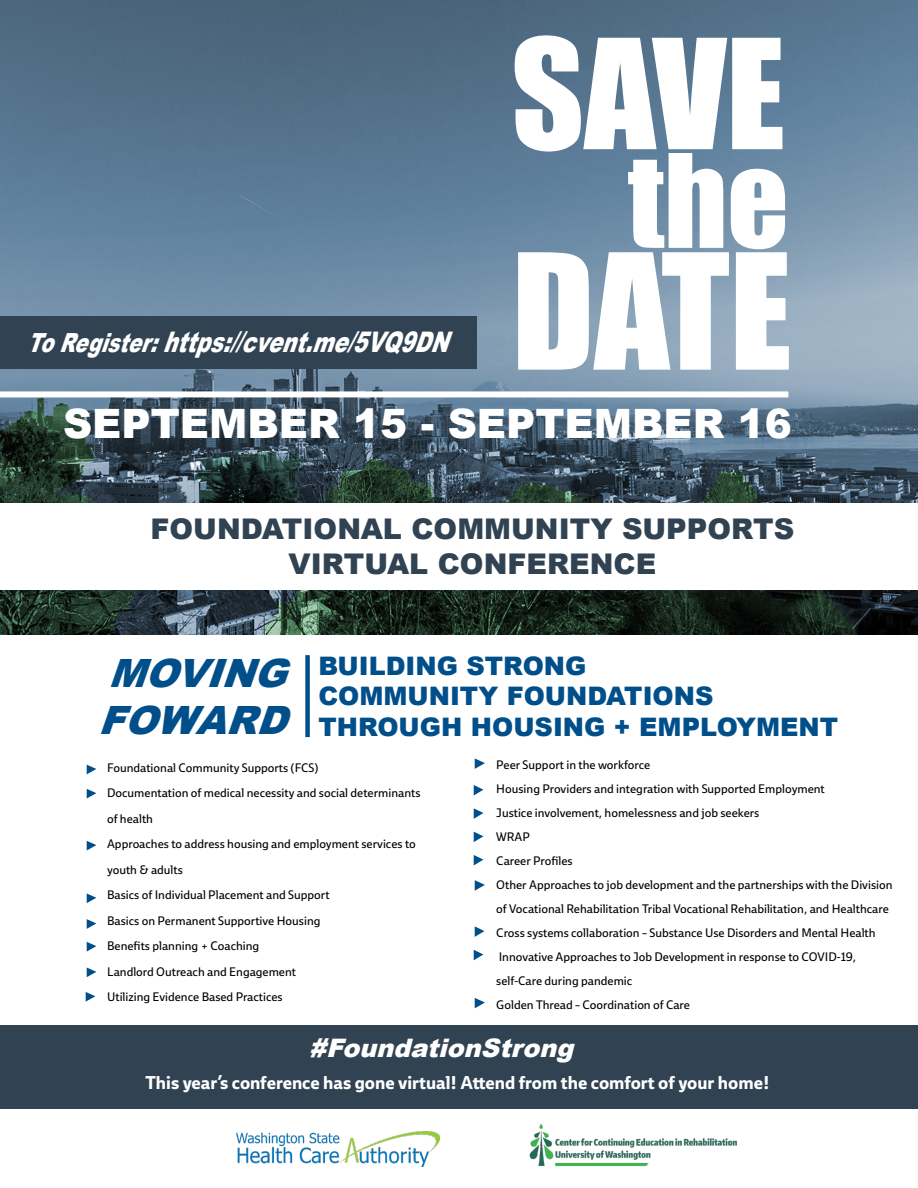
<style>
.page{position:relative;width:918px;height:1188px;background:#fff}
.page>*{position:absolute;margin:0;border:0;box-sizing:border-box;transform-origin:0 0}
.t1{font:148.5px "Impact";color:#fff}
.t2{font:141px "Impact";color:#fff}
.t3{font:120px "Impact";color:#fff}
.t4{font:900 40.5px "Arial";color:#fff}
.t5{font:italic 900 39px "Arial";color:#004f8a}
.t6{font:900 28.5px "Arial";color:#314352}
.t7{font:italic 900 28.35px "Arial";color:#fff;scale:.74 1}
.t8{font:900 25.5px "Arial";color:#004f8a}
.t9{font:italic 900 25.5px "Arial";color:#fff}
.t10{font:700 18px "Ebony";color:#fff}
.t11{font:12px/25.5px "Ebony";color:#000}
.s1{font-size:26.25px}
</style>
<div class="page">
<img style="left:0;top:0;width:918px;height:634px">
<div style="left:0;top:391px;width:788px;height:6px;background:#fff"></div>
<div style="left:305px;top:655px;width:5px;height:82px;background:#004f8a"></div>
<div style="left:0;top:503px;width:918px;height:87px;background:#fff"></div>
<div style="left:0;top:1026px;width:918px;height:83px;background:#314352"></div>
<img style="left:237px;top:1132px;width:203px;height:34px">
<img style="left:529px;top:1124px;width:208px;height:43px">
<svg style="left:475px;top:998px;width:10px;height:10px"></svg>
<svg style="left:475px;top:880px;width:10px;height:11px"></svg>
<svg style="left:475px;top:758px;width:10px;height:11px"></svg>
<svg style="left:87px;top:765px;width:9px;height:9px"></svg>
<svg style="left:87px;top:789px;width:9px;height:10px"></svg>
<svg style="left:87px;top:841px;width:9px;height:9px"></svg>
<svg style="left:87px;top:893px;width:9px;height:10px"></svg>
<svg style="left:87px;top:919px;width:9px;height:10px"></svg>
<svg style="left:87px;top:942px;width:9px;height:10px"></svg>
<svg style="left:87px;top:968px;width:9px;height:9px"></svg>
<svg style="left:86px;top:992px;width:9px;height:10px"></svg>
<div style="left:0;top:317px;width:476px;height:52px;background:#314352"></div>
<svg style="left:474px;top:832px;width:9px;height:10px"></svg>
<svg style="left:474px;top:808px;width:9px;height:11px"></svg>
<svg style="left:474px;top:785px;width:9px;height:11px"></svg>
<svg style="left:474px;top:855px;width:9px;height:10px"></svg>
<svg style="left:475px;top:926px;width:9px;height:11px"></svg>
<svg style="left:474px;top:950px;width:9px;height:10px"></svg>
<p class="t2" style="left:511px;top:-15px;width:275px">SAVE</p>
<p class="t3" style="left:628px;top:108px;width:162px">the</p>
<p class="t1" style="left:512px;top:196px;width:281px">DATE</p>
<p class="t4" style="left:63px;top:394px;width:730px">SEPTEMBER 15 - SEPTEMBER 16</p>
<p class="t7" style="left:27px;top:321px;width:588px"><span class="s1">ToRegister:</span>https://cvent.me/5VQ9DN</p>
<p class="t6" style="left:151px;top:508px;width:645px">FOUNDATIONAL COMMUNITY SUPPORTS</p>
<p class="t6" style="left:289px;top:543px;width:369px">VIRTUAL CONFERENCE</p>
<p class="t5" style="left:108px;top:645px;width:198px">MOVING</p>
<p class="t5" style="left:98px;top:692px;width:208px">FOWARD</p>
<p class="t8" style="left:318px;top:647px;width:270px">BUILDING STRONG</p>
<p class="t8" style="left:318px;top:678px;width:397px">COMMUNITY FOUNDATIONS</p>
<p class="t8" style="left:318px;top:708px;width:521px">THROUGH HOUSING + EMPLOYMENT</p>
<p class="t11" style="left:107px;top:755px;width:213px">Foundational Community Supports (FCS)</p>
<p class="t11" style="left:107px;top:780px;width:315px">Documentation of medical necessity and social determinants of health</p>
<p class="t11" style="left:107px;top:831px;width:310px">Approaches to address housing and employment services to youth &amp; adults</p>
<p class="t11" style="left:107px;top:882px;width:224px">Basics of Individual Placement and Support</p>
<p class="t11" style="left:107px;top:908px;width:215px">Basics on Permanent Supportive Housing</p>
<p class="t11" style="left:107px;top:933px;width:154px">Benefits planning + Coaching</p>
<p class="t11" style="left:107px;top:959px;width:191px">Landlord Outreach and Engagement</p>
<p class="t11" style="left:107px;top:984px;width:177px">Utilizing Evidence Based Practices</p>
<p class="t11" style="left:496px;top:752px;width:155px">Peer Support in the workforce</p>
<p class="t11" style="left:496px;top:776px;width:330px">Housing Providers and integration with Supported Employment</p>
<p class="t11" style="left:496px;top:800px;width:265px">Justice involvement, homelessness and job seekers</p>
<p class="t11" style="left:496px;top:824px;width:35px">WRAP</p>
<p class="t11" style="left:496px;top:848px;width:78px">Career Profiles</p>
<p class="t11" style="left:496px;top:873px;width:398px;line-height:24px">Other Approaches to job development and the partnerships with the Division of Vocational Rehabilitation Tribal Vocational Rehabilitation, and Healthcare</p>
<p class="t11" style="left:496px;top:920px;width:381px">Cross systems collaboration – Substance Use Disorders and Mental Health</p>
<p class="t11" style="left:499px;top:944px;width:359px">Innovative Approaches to Job Development in response to COVID-19,</p>
<p class="t11" style="left:496px;top:968px;width:137px">self-Care during pandemic</p>
<p class="t11" style="left:496px;top:992px;width:195px">Golden Thread – Coordination of Care</p>
<p class="t9" style="left:309px;top:1029px;width:274px">#FoundationStrong</p>
<p class="t10" style="left:146px;top:1070px;width:626px">This year’s conference has gone virtual! Attend from the comfort of your home!</p>
</div>
